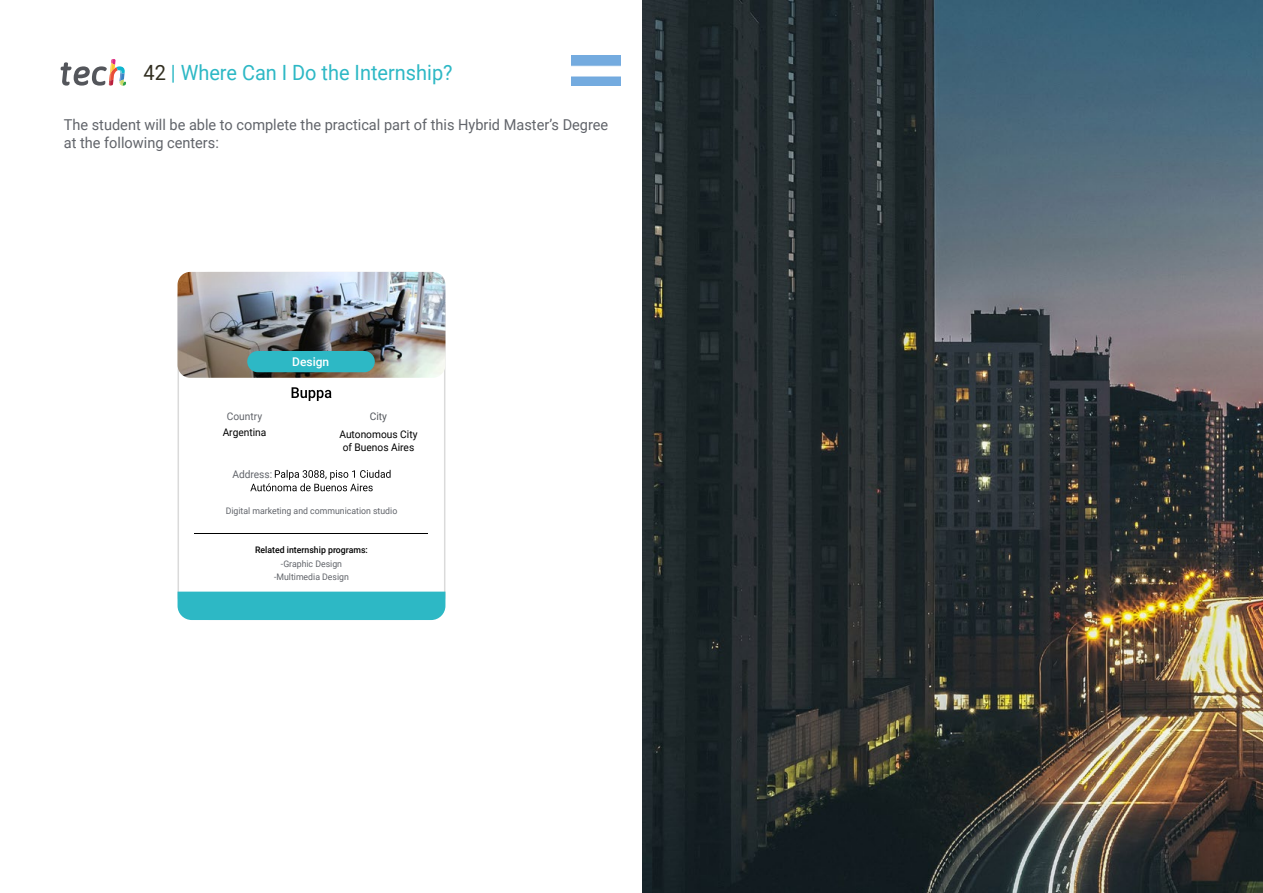
<style>
.page{position:relative;width:1263px;height:893px;background:#fff}
.page>*{position:absolute;margin:0;border:0;box-sizing:border-box;transform-origin:0 0}
.t1{font:21px "Roboto";color:#2db8c5;scale:.95 1}
.t2{font:15px/18px "Roboto";color:#61646a}
.t3{font:500 12px "Roboto";color:#fff}
.t4{font:10.5px/13.5px "Roboto";color:#000;text-align:center}
.t5{font:10.5px "Roboto";color:#61646a}
.t6{font:10.5px "Roboto";color:#52555b}
.t7{font:9px/13.2px "Roboto";color:#61646a;text-align:center}
.t8{font:500 9px "Roboto";color:#000}
.s1{color:#312e20}
</style>
<div class="page">
<img style="left:642px;top:0;width:621px;height:893px">
<svg style="left:177px;top:271px;width:269px;height:338px"></svg>
<img style="left:178px;top:272px;width:267px;height:106px">
<div style="left:247px;top:351px;width:128px;height:21px;background:#2db8c5;border-radius:11px"></div>
<div style="left:178px;top:592px;width:267px;height:28px;background:#2db8c5"></div>
<hr style="left:195px;top:533px;width:233px;height:1px;background:#000">
<svg style="left:292px;top:387px;width:39px;height:14px"></svg>
<svg style="left:250px;top:470px;width:141px;height:21px"></svg>
<svg style="left:61px;top:59px;width:65px;height:27px"></svg>
<h1 class="t1" style="left:144px;top:57px;width:327px"><span class="s1">42</span> | Where Can I Do the Internship?</h1>
<p class="t2" style="left:64px;top:115px;width:546px">The student will be able to complete the practical part of this Hybrid Master’s Degree at the following centers:</p>
<p class="t5" style="left:227px;top:409px;width:37px">Country</p>
<p class="t4" style="left:223px;top:425px;width:45px">Argentina</p>
<p class="t3" style="left:292px;top:353px;width:39px">Design</p>
<p class="t6" style="left:370px;top:409px;width:19px">City</p>
<p class="t4" style="left:339px;top:427px;width:80px">Autonomous City of Buenos Aires</p>
<p class="t5" style="left:232px;top:467px;width:41px">Address:</p>
<p class="t7" style="left:226px;top:504px;width:173px">Digital marketing and communication studio</p>
<p class="t8" style="left:255px;top:544px;width:114px">Related internship programs:</p>
<p class="t7" style="left:274px;top:556px;width:76px">-Graphic Design -Multimedia Design</p>
</div>
